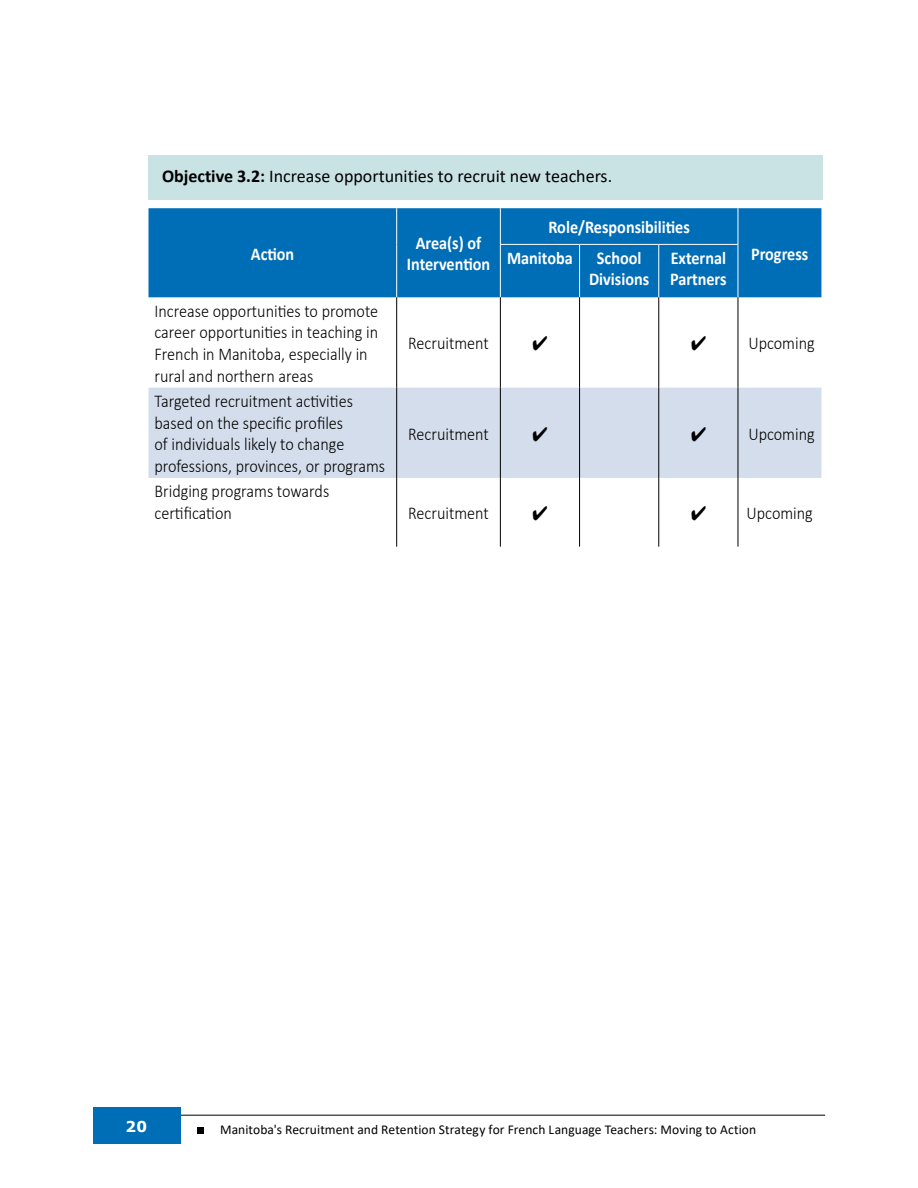
<style>
.page{position:relative;width:918px;height:1188px;background:#fff}
.page>*{position:absolute;margin:0;border:0;box-sizing:border-box;transform-origin:0 0}
.Table_Text{font:300 18px/21.6px "Calibri";color:#000;scale:.9 1}
.Table_Header{font:700 18px/21.6px "Calibri";color:#fff;text-align:center;scale:.9 1}
.Table_Text_Centre{font:300 18px "Calibri";color:#000;scale:.9 1}
.Objectives{font:18px "Calibri";color:#000}
.t1{font:700 15px "Verdana";color:#fff}
.t2{font:13.5px "Calibri";letter-spacing:.005em;color:#000}
.s1{font-weight:700}
</style>
<div class="page">
<hr style="left:93px;top:1115px;width:732px;height:1px;background:#000">
<div style="left:93px;top:1107px;width:87px;height:37px;background:#006db7"></div>
<div style="left:198px;top:1127px;width:6px;height:7px;background:#000"></div>
<div style="left:148px;top:155px;width:676px;height:45px;background:#c9e2e4"></div>
<div style="left:148px;top:208px;width:673px;height:89px;background:#006db7"></div>
<div style="left:148px;top:388px;width:673px;height:90px;background:#d4ddeb"></div>
<hr style="left:396px;top:208px;width:1px;height:36px;background:#fff">
<hr style="left:396px;top:244px;width:1px;height:53px;background:#fff">
<hr style="left:500px;top:208px;width:1px;height:36px;background:#fff">
<hr style="left:738px;top:208px;width:1px;height:36px;background:#fff">
<hr style="left:500px;top:244px;width:80px;height:1px;background:#fff">
<hr style="left:500px;top:245px;width:1px;height:52px;background:#fff">
<hr style="left:580px;top:244px;width:79px;height:1px;background:#fff">
<hr style="left:579px;top:245px;width:1px;height:52px;background:#fff">
<hr style="left:659px;top:244px;width:79px;height:1px;background:#fff">
<hr style="left:658px;top:245px;width:1px;height:52px;background:#fff">
<hr style="left:738px;top:245px;width:1px;height:52px;background:#fff">
<hr style="left:396px;top:297px;width:1px;height:91px;background:#000">
<hr style="left:500px;top:297px;width:1px;height:91px;background:#000">
<hr style="left:579px;top:297px;width:1px;height:91px;background:#000">
<hr style="left:658px;top:297px;width:1px;height:91px;background:#000">
<hr style="left:738px;top:297px;width:1px;height:91px;background:#000">
<hr style="left:396px;top:388px;width:1px;height:90px;background:#000">
<hr style="left:500px;top:388px;width:1px;height:90px;background:#000">
<hr style="left:579px;top:388px;width:1px;height:90px;background:#000">
<hr style="left:658px;top:388px;width:1px;height:90px;background:#000">
<hr style="left:738px;top:388px;width:1px;height:90px;background:#000">
<hr style="left:396px;top:478px;width:1px;height:69px;background:#000">
<hr style="left:500px;top:478px;width:1px;height:69px;background:#000">
<hr style="left:579px;top:478px;width:1px;height:69px;background:#000">
<hr style="left:658px;top:478px;width:1px;height:69px;background:#000">
<hr style="left:738px;top:478px;width:1px;height:69px;background:#000">
<svg style="left:533px;top:427px;width:14px;height:14px"></svg>
<svg style="left:692px;top:427px;width:14px;height:14px"></svg>
<p class="Objectives" style="left:162px;top:164px;width:452px"><span class="s1">Objective 3.2:</span> Increase opportunities to recruit new teachers.</p>
<h4 class="Table_Header" style="left:251px;top:243px;width:50px">Action</h4>
<h4 class="Table_Header" style="left:407px;top:232px;width:94px">Area(s) of<br>Intervention</h4>
<h4 class="Table_Header" style="left:548px;top:216px;width:159px">Role/Responsibilities</h4>
<h4 class="Table_Header" style="left:507px;top:247px;width:75px">Manitoba</h4>
<h4 class="Table_Header" style="left:751px;top:243px;width:65px">Progress</h4>
<h4 class="Table_Header" style="left:589px;top:247px;width:68px">School<br>Divisions</h4>
<h4 class="Table_Header" style="left:670px;top:247px;width:64px;text-align:left">External<br>Partners</h4>
<p class="Table_Text" style="left:154px;top:300px;width:250px">Increase opportunities to promote career opportunities in teaching in<br>French in Manitoba, especially in rural and northern areas</p>
<p class="Table_Text" style="left:154px;top:390px;width:258px">Targeted recruitment activities based on the specific profiles<br>of individuals likely to change professions, provinces, or programs</p>
<p class="Table_Text" style="left:154px;top:480px;width:196px">Bridging programs towards certification</p>
<p class="Table_Text_Centre" style="left:408px;top:332px;width:91px">Recruitment</p>
<p class="Table_Text_Centre" style="left:748px;top:332px;width:75px">Upcoming</p>
<p class="Table_Text_Centre" style="left:408px;top:422px;width:91px">Recruitment</p>
<p class="Table_Text_Centre" style="left:748px;top:422px;width:75px">Upcoming</p>
<p class="Table_Text_Centre" style="left:408px;top:502px;width:91px">Recruitment</p>
<p class="Table_Text_Centre" style="left:747px;top:502px;width:75px">Upcoming</p>
<p class="t1" style="left:126px;top:1116px;width:23px">20</p>
<p class="t2" style="left:220px;top:1120px;width:538px">Manitoba's Recruitment and Retention Strategy for French Language Teachers: Moving to Action</p>
</div>
